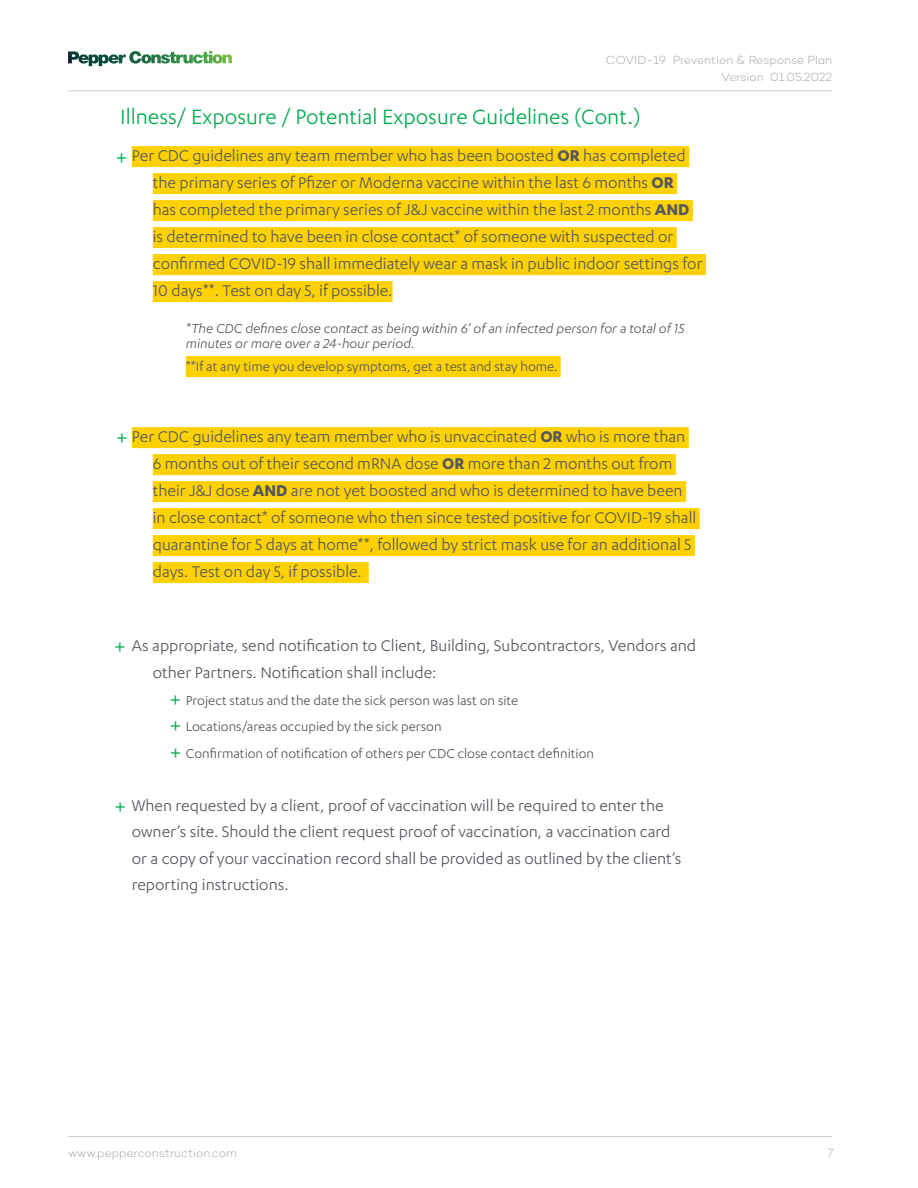
<style>
.page{position:relative;width:918px;height:1188px;background:#fff}
.page>*{position:absolute;margin:0;border:0;box-sizing:border-box;transform-origin:0 0}
.Subtitle_1{font:24px "Karbon";color:#00aa4f}
.List_Text{font:18px/27px "Karbon";color:#53585f}
.List_Text-2{font:15px "Karbon";color:#53585f}
.List_Text-3{font:italic 15px/15px "Karbon";color:#53585f}
.t1{font:300 12px/17.2px "Campton";letter-spacing:-.01em;color:#9fa3ac;text-align:right}
.s1{font-weight:700}
</style>
<div class="page">
<hr style="left:68px;top:90px;width:764px;height:1px;background:#c9cacf">
<hr style="left:68px;top:1136px;width:764px;height:1px;background:#c9cacf">
<svg style="left:68px;top:51px;width:164px;height:15px"></svg>
<div style="left:132px;top:146px;width:557px;height:21px;background:#fed103"></div>
<div style="left:153px;top:173px;width:524px;height:21px;background:#fed103"></div>
<div style="left:153px;top:200px;width:540px;height:21px;background:#fed103"></div>
<div style="left:153px;top:227px;width:524px;height:21px;background:#fed103"></div>
<div style="left:153px;top:254px;width:553px;height:21px;background:#fed103"></div>
<div style="left:153px;top:281px;width:240px;height:21px;background:#fed103"></div>
<div style="left:186px;top:356px;width:375px;height:21px;background:#fed103"></div>
<div style="left:132px;top:427px;width:557px;height:21px;background:#fed103"></div>
<div style="left:153px;top:454px;width:523px;height:21px;background:#fed103"></div>
<div style="left:153px;top:481px;width:533px;height:21px;background:#fed103"></div>
<div style="left:153px;top:508px;width:547px;height:21px;background:#fed103"></div>
<div style="left:153px;top:535px;width:542px;height:21px;background:#fed103"></div>
<div style="left:153px;top:562px;width:216px;height:21px;background:#fed103"></div>
<p class="t1" style="left:606px;top:51px;width:228px">COVID-19 Prevention &amp; Response Plan<br>Version 01.05.2022</p>
<p class="Subtitle_1" style="left:120px;top:103px;width:522px">Illness/ Exposure / Potential Exposure Guidelines (Cont.)</p>
<p class="List_Text" style="left:153px;top:142px;width:551px;text-indent:-21px">Per CDC guidelines any team member who has been boosted <span class="s1">OR</span> has completed the primary series of Pfizer or Moderna vaccine within the last 6 months <span class="s1">OR<br></span>has completed the primary series of J&amp;J vaccine within the last 2 months <span class="s1">AND </span>is determined to have been in close contact* of someone with suspected or confirmed COVID-19 shall immediately wear a mask in public indoor settings for 10 days**. Test on day 5, if possible.</p>
<p class="List_Text-3" style="left:186px;top:320px;width:500px">*The CDC defines close contact as being within 6’ of an infected person for a total of 15 minutes or more over a 24-hour period.</p>
<p class="List_Text-2" style="left:186px;top:358px;width:374px">**If at any time you develop symptoms, get a test and stay home.</p>
<p class="Subtitle_1" style="left:116px;top:145px;width:13px">+</p>
<p class="List_Text" style="left:153px;top:423px;width:545px;text-indent:-21px">Per CDC guidelines any team member who is unvaccinated <span class="s1">OR</span> who is more than 6 months out of their second mRNA dose <span class="s1">OR</span> more than 2 months out from their J&amp;J dose <span class="s1">AND</span> are not yet boosted and who is determined to have been in close contact* of someone who then since tested positive for COVID-19 shall quarantine for 5 days at home**, followed by strict mask use for an additional 5 days. Test on day 5, if possible.</p>
<p class="Subtitle_1" style="left:117px;top:424px;width:13px">+</p>
<p class="List_Text" style="left:153px;top:632px;width:545px;text-indent:-21px">As appropriate, send notification to Client, Building, Subcontractors, Vendors and other Partners. Notification shall include:</p>
<p class="List_Text-2" style="left:186px;top:692px;width:334px">Project status and the date the sick person was last on site</p>
<p class="List_Text-2" style="left:186px;top:718px;width:257px">Locations/areas occupied by the sick person</p>
<p class="List_Text-2" style="left:186px;top:745px;width:410px">Confirmation of notification of others per CDC close contact definition</p>
<p class="List_Text" style="left:132px;top:791px;width:533px">When requested by a client, proof of vaccination will be required to enter the</p>
<p class="List_Text" style="left:132px;top:818px;width:540px">owner’s site. Should the client request proof of vaccination, a vaccination card</p>
<p class="List_Text" style="left:132px;top:844px;width:551px">or a copy of your vaccination record shall be provided as outlined by the client’s</p>
<p class="List_Text" style="left:132px;top:871px;width:158px">reporting instructions.</p>
<p class="Subtitle_1" style="left:115px;top:634px;width:13px">+</p>
<p class="Subtitle_1" style="left:170px;top:687px;width:13px">+</p>
<p class="Subtitle_1" style="left:170px;top:713px;width:13px">+</p>
<p class="Subtitle_1" style="left:170px;top:740px;width:13px">+</p>
<p class="Subtitle_1" style="left:115px;top:793px;width:13px">+</p>
<p class="t1" style="left:68px;top:1144px;width:171px">www.pepperconstruction.com</p>
<p class="t1" style="left:827px;top:1144px;width:8px">7</p>
</div>
